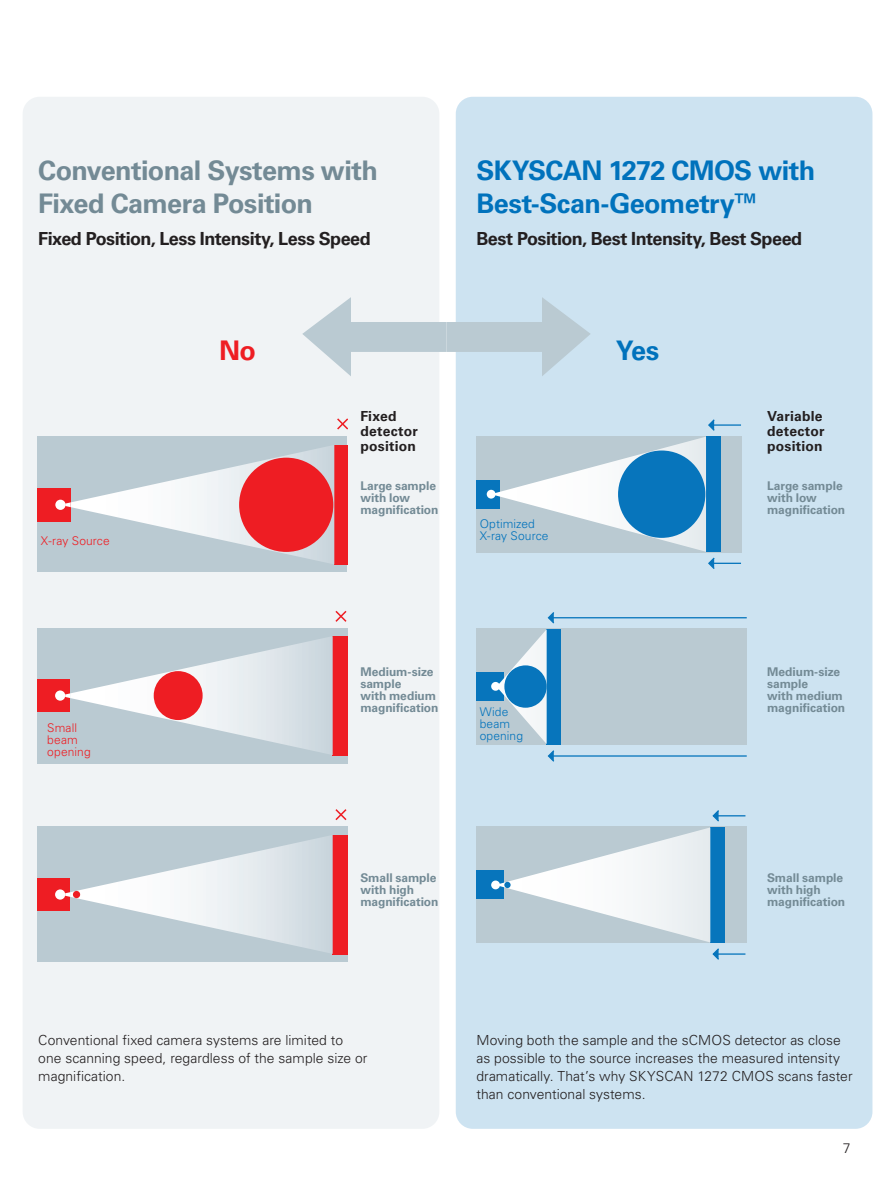
<style>
.page{position:relative;width:893px;height:1187px;background:#fff}
.page>*{position:absolute;margin:0;border:0;box-sizing:border-box;transform-origin:0 0}
.Headline_3_linksbünd{font:700 27px/32.4px "Univers LT Std";letter-spacing:-.025em;color:#738a95}
.Headline_3_linksbünd-2{font:700 27px/32.4px "Univers LT Std";letter-spacing:-.025em;color:#0072bc}
.Headline_3_linksbünd-3{font:700 27px "Univers LT Std";color:#ee1d23}
.Subheadline_schwarz{font:700 18px "Univers LT Std";letter-spacing:-.025em;color:#231f20}
.Body{font:300 13.8px/18px "Univers LT Std";color:#231f20}
.Body_fett_schwarz{font:700 13.8px/15px "Univers LT Std";letter-spacing:.015em;color:#231f20}
.Caption_dark_grey{font:700 12px/12px "Univers LT Std";letter-spacing:-.005em;color:#738a95}
.Caption_grün{font:300 12px/12px "Univers LT Std";letter-spacing:.01em;color:#0072bc}
.Caption_rot{font:300 12px/12px "Univers LT Std";letter-spacing:.01em;color:#ee1d23}
</style>
<div class="page">
<div style="left:456px;top:97px;width:416px;height:1031px;background:#cde3f1;border-radius:17px"></div>
<div style="left:23px;top:97px;width:416px;height:1031px;background:#f0f3f5;border-radius:17px"></div>
<div style="left:37px;top:437px;width:310px;height:135px;background:#bacad2"></div>
<div style="left:37px;top:488px;width:33px;height:33px;background:#ee1d23"></div>
<svg style="left:55px;top:499px;width:11px;height:11px"></svg>
<div style="left:334px;top:445px;width:13px;height:119px;background:#ee1d23"></div>
<img style="left:70px;top:445px;width:264px;height:119px">
<svg style="left:62px;top:502px;width:8px;height:5px"></svg>
<div style="left:239px;top:457px;width:94px;height:95px;background:#ee1d23;border-radius:50%"></div>
<svg style="left:337px;top:418px;width:10px;height:11px"></svg>
<div style="left:476px;top:436px;width:266px;height:116px;background:#bacad2"></div>
<div style="left:476px;top:480px;width:24px;height:28px;background:#0775bc"></div>
<div style="left:487px;top:490px;width:9px;height:8px;background:#fff;border-radius:50%"></div>
<div style="left:706px;top:436px;width:15px;height:115px;background:#0775bc"></div>
<hr style="left:709px;top:424px;width:32px;height:1px;background:#0775bc">
<svg style="left:492px;top:419px;width:224px;height:150px"></svg>
<hr style="left:709px;top:562px;width:32px;height:2px;background:#0775bc">
<div style="left:476px;top:627px;width:270px;height:117px;background:#bacad2"></div>
<div style="left:476px;top:672px;width:28px;height:28px;background:#0775bc"></div>
<div style="left:491px;top:682px;width:9px;height:8px;background:#fff;border-radius:50%"></div>
<div style="left:547px;top:629px;width:14px;height:115px;background:#0775bc"></div>
<hr style="left:549px;top:617px;width:198px;height:1px;background:#0775bc">
<svg style="left:497px;top:612px;width:59px;height:150px"></svg>
<hr style="left:549px;top:755px;width:198px;height:1px;background:#0775bc">
<div style="left:476px;top:826px;width:270px;height:117px;background:#bacad2"></div>
<div style="left:476px;top:870px;width:28px;height:29px;background:#0775bc"></div>
<div style="left:491px;top:880px;width:9px;height:9px;background:#fff;border-radius:50%"></div>
<div style="left:710px;top:827px;width:15px;height:115px;background:#0775bc"></div>
<hr style="left:713px;top:815px;width:32px;height:1px;background:#0775bc">
<svg style="left:497px;top:810px;width:223px;height:150px"></svg>
<hr style="left:713px;top:953px;width:32px;height:1px;background:#0775bc">
<div style="left:37px;top:628px;width:310px;height:135px;background:#bacad2"></div>
<div style="left:37px;top:679px;width:33px;height:33px;background:#ee1d23"></div>
<div style="left:55px;top:690px;width:10px;height:10px;background:#fff;border-radius:50%"></div>
<div style="left:333px;top:636px;width:14px;height:119px;background:#ee1d23"></div>
<img style="left:70px;top:636px;width:263px;height:119px">
<svg style="left:64px;top:693px;width:6px;height:5px"></svg>
<div style="left:154px;top:671px;width:49px;height:49px;background:#ee1d23;border-radius:50%"></div>
<svg style="left:335px;top:610px;width:11px;height:12px"></svg>
<div style="left:37px;top:826px;width:310px;height:135px;background:#bacad2"></div>
<div style="left:37px;top:878px;width:33px;height:32px;background:#ee1d23"></div>
<div style="left:55px;top:889px;width:10px;height:10px;background:#fff;border-radius:50%"></div>
<div style="left:333px;top:834px;width:14px;height:120px;background:#ee1d23"></div>
<img style="left:70px;top:835px;width:263px;height:118px">
<svg style="left:64px;top:892px;width:6px;height:4px"></svg>
<div style="left:73px;top:890px;width:7px;height:8px;background:#ee1d23;border-radius:50%"></div>
<svg style="left:335px;top:809px;width:11px;height:11px"></svg>
<svg style="left:302px;top:297px;width:288px;height:79px"></svg>
<p class="Headline_3_linksbünd" style="left:38px;top:155px;width:341px">Conventional Systems with<br>Fixed Camera Position</p>
<p class="Headline_3_linksbünd-2" style="left:476px;top:155px;width:340px">SKYSCAN 1272 CMOS with<br>Best-Scan-Geometry™</p>
<p class="Subheadline_schwarz" style="left:38px;top:228px;width:334px">Fixed Position, Less Intensity, Less Speed</p>
<p class="Subheadline_schwarz" style="left:476px;top:228px;width:327px">Best Position, Best Intensity, Best Speed</p>
<p class="Headline_3_linksbünd-3" style="left:219px;top:335px;width:38px">No</p>
<p class="Headline_3_linksbünd-2" style="left:616px;top:335px;width:45px">Yes</p>
<p class="Body_fett_schwarz" style="left:360px;top:409px;width:59px">Fixed detector position</p>
<p class="Body_fett_schwarz" style="left:767px;top:409px;width:59px">Variable detector position</p>
<p class="Caption_rot" style="left:41px;top:535px;width:70px">X-ray Source</p>
<p class="Caption_rot" style="left:47px;top:721px;width:45px">Small beam opening</p>
<p class="Caption_dark_grey" style="left:360px;top:480px;width:77px">Large sample</p>
<p class="Caption_dark_grey" style="left:360px;top:492px;width:80px">with low magnification</p>
<p class="Caption_dark_grey" style="left:767px;top:480px;width:77px">Large sample</p>
<p class="Caption_dark_grey" style="left:767px;top:492px;width:80px">with low magnification</p>
<p class="Caption_grün" style="left:480px;top:517px;width:70px">Optimized<br>X-ray Source</p>
<p class="Caption_dark_grey" style="left:360px;top:665px;width:75px">Medium-size</p>
<p class="Caption_dark_grey" style="left:360px;top:677px;width:43px">sample</p>
<p class="Caption_dark_grey" style="left:360px;top:689px;width:77px">with medium</p>
<p class="Caption_dark_grey" style="left:360px;top:701px;width:80px">magnification</p>
<p class="Caption_grün" style="left:480px;top:706px;width:45px">Wide beam opening</p>
<p class="Caption_dark_grey" style="left:767px;top:665px;width:75px">Medium-size</p>
<p class="Caption_dark_grey" style="left:767px;top:677px;width:43px">sample</p>
<p class="Caption_dark_grey" style="left:767px;top:689px;width:77px">with medium</p>
<p class="Caption_dark_grey" style="left:767px;top:701px;width:80px">magnification</p>
<p class="Caption_dark_grey" style="left:360px;top:871px;width:78px">Small sample</p>
<p class="Caption_dark_grey" style="left:360px;top:883px;width:55px">with high</p>
<p class="Caption_dark_grey" style="left:360px;top:895px;width:80px">magnification</p>
<p class="Caption_dark_grey" style="left:767px;top:871px;width:78px">Small sample</p>
<p class="Caption_dark_grey" style="left:767px;top:883px;width:55px">with high</p>
<p class="Caption_dark_grey" style="left:767px;top:895px;width:80px">magnification</p>
<p class="Body" style="left:38px;top:1030px;width:331px">Conventional fixed camera systems are limited to one scanning speed, regardless of the sample size or magnification.</p>
<p class="Body" style="left:476px;top:1030px;width:378px">Moving both the sample and the sCMOS detector as close as possible to the source increases the measured intensity dramatically. That’s why SKYSCAN 1272 CMOS scans faster than conventional systems.</p>
<p class="Body" style="left:843px;top:1138px;width:9px">7</p>
</div>
